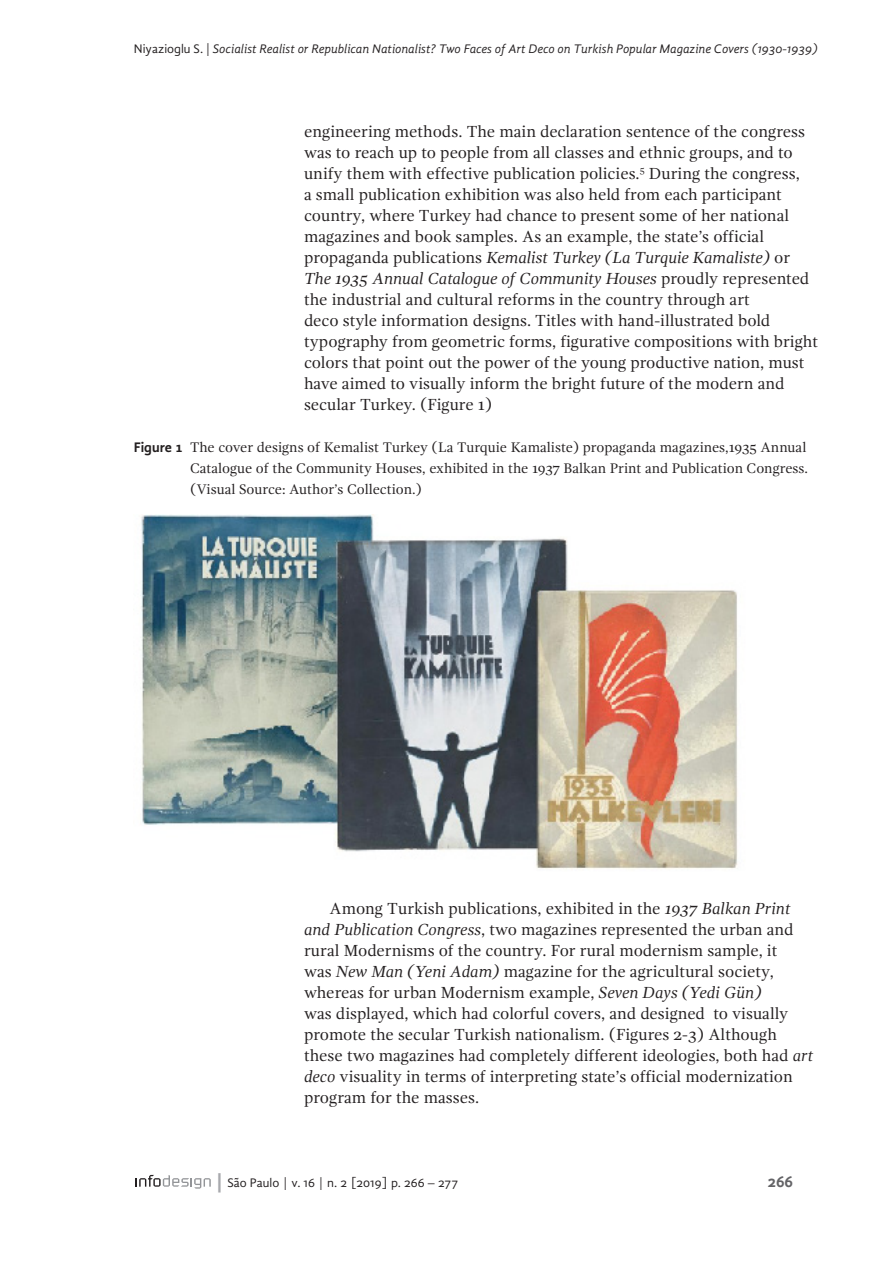
<style>
.page{position:relative;width:893px;height:1263px;background:#fff}
.page>*{position:absolute;margin:0;border:0;box-sizing:border-box;transform-origin:0 0}
.EN_Corpo_de_texto{font:16.5px/21px "Gandhi Serif";color:#231f20}
.t1{font:700 16.5px "Gandhi Sans";color:#636366}
.t2{font:14.25px/21px "Gandhi Serif";color:#231f20;text-align:justify}
.t3{font:italic 12.75px "Gandhi Sans";color:#231f20}
.t4{font:12.75px "Gandhi Sans";color:#231f20}
.s1{font-style:normal}
.s2{font-style:italic}
.s3{font-family:"Gandhi Sans";font-weight:700}
.s4{font-size:19.2px;color:#a8a9ad}
</style>
<div class="page">
<svg style="left:136px;top:1175px;width:75px;height:13px"></svg>
<img style="left:141px;top:515px;width:597px;height:354px">
<p class="t3" style="left:134px;top:41px;width:685px"><span class="s1">Niyazioglu S. |</span> Socialist Realist or Republican Nationalist? Two Faces of Art Deco on Turkish Popular Magazine Covers (1930-1939)</p>
<p class="EN_Corpo_de_texto" style="left:304px;top:121px;width:516px">engineering methods. The main declaration sentence of the congress was to reach up to people from all classes and ethnic groups, and to unify them with effective publication policies.<sup>5</sup> During the congress,<br>a small publication exhibition was also held from each participant country, where Turkey had chance to present some of her national magazines and book samples. As an example, the state’s official propaganda publications <span class="s2">Kemalist Turkey (La Turquie Kamaliste)</span> or <span class="s2">The 1935 Annual Catalogue of Community Houses</span> proudly represented the industrial and cultural reforms in the country through art<br>deco style information designs. Titles with hand-illustrated bold typography from geometric forms, figurative compositions with bright colors that point out the power of the young productive nation, must have aimed to visually inform the bright future of the modern and secular Turkey. (Figure 1)</p>
<p class="t2" style="left:190px;top:436px;width:619px;text-indent:-56px"><span class="s3">Figure 1</span> The cover designs of Kemalist Turkey (La Turquie Kamaliste) propaganda magazines,1935 Annual Catalogue of the Community Houses, exhibited in the 1937 Balkan Print and Publication Congress. (Visual Source: Author’s Collection.)</p>
<p class="EN_Corpo_de_texto" style="left:304px;top:898px;width:511px;text-indent:26px">Among Turkish publications, exhibited in the <span class="s2">1937 Balkan Print and Publication Congress</span>, two magazines represented the urban and rural Modernisms of the country. For rural modernism sample, it<br>was <span class="s2">New Man (Yeni Adam)</span> magazine for the agricultural society, whereas for urban Modernism example, <span class="s2">Seven Days (Yedi Gün)<br></span>was displayed, which had colorful covers, and designed to visually promote the secular Turkish nationalism. (Figures 2-3) Although these two magazines had completely different ideologies, both had <span class="s2">art deco</span> visuality in terms of interpreting state’s official modernization program for the masses.</p>
<p class="t4" style="left:214px;top:1175px;width:246px"><span class="s4">|</span>São Paulo | v. 16 | n. 2 [2019] p. 266 – 277</p>
<p class="t1" style="left:768px;top:1171px;width:27px">266</p>
</div>
